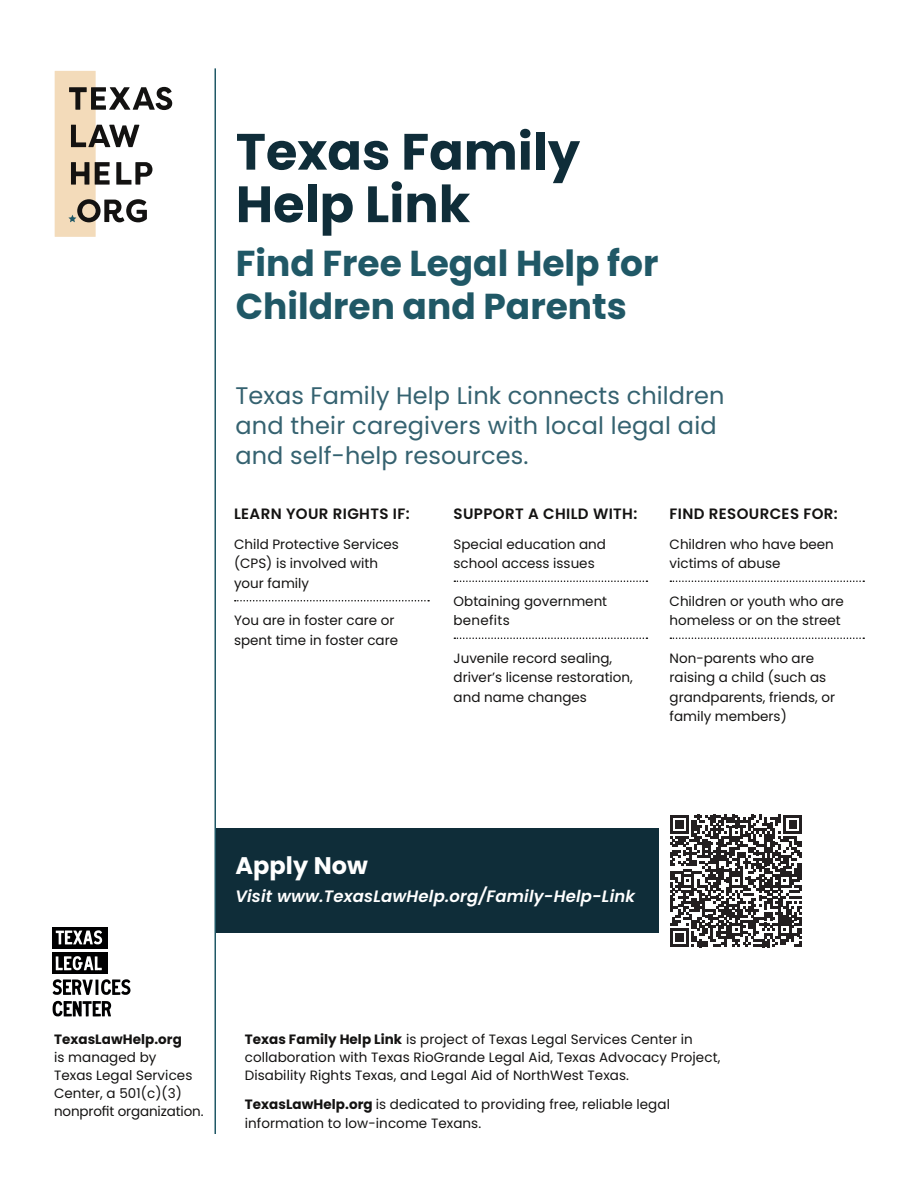
<style>
.page{position:relative;width:918px;height:1188px;background:#fff}
.page>*{position:absolute;margin:0;border:0;box-sizing:border-box;transform-origin:0 0}
.Paragraph_Style_1{font:700 51px/52.5px "Poppins";color:#0f2d39}
.t1{font:700 36px/43.2px "Poppins";color:#205866}
.t2{font:24px/30px "Poppins";letter-spacing:.005em;color:#356270}
.Body{font:700 24px "Poppins";letter-spacing:.005em;color:#fff}
.Body-2{font:italic 600 16.5px "Poppins";letter-spacing:.01em;color:#fff}
.Body-3{font:600 15px "Poppins";letter-spacing:.025em;color:#141312}
.Body-4{font:13.5px/19.5px "Poppins";color:#141312}
.Bullets_-_Ellipsis{font:13.5px/19.5px "Poppins";color:#141312}
.Body_-_list_-_last{font:13.5px/19.5px "Poppins";color:#141312}
.s1{font-weight:700}
</style>
<div class="page">
<div style="left:215px;top:829px;width:552px;height:104px;background:#0f2d39"></div>
<div style="left:55px;top:71px;width:41px;height:166px;background:#f3dbba"></div>
<svg style="left:69px;top:87px;width:103px;height:23px"></svg>
<svg style="left:71px;top:125px;width:68px;height:22px"></svg>
<svg style="left:71px;top:162px;width:18px;height:23px"></svg>
<svg style="left:95px;top:162px;width:15px;height:23px"></svg>
<svg style="left:116px;top:162px;width:36px;height:23px"></svg>
<svg style="left:69px;top:199px;width:78px;height:23px"></svg>
<svg style="left:235px;top:600px;width:194px;height:1px"></svg>
<svg style="left:454px;top:580px;width:193px;height:2px"></svg>
<svg style="left:454px;top:637px;width:193px;height:2px"></svg>
<svg style="left:670px;top:580px;width:194px;height:2px"></svg>
<svg style="left:670px;top:637px;width:194px;height:2px"></svg>
<div style="left:659px;top:804px;width:154px;height:154px;background:#fff"></div>
<svg style="left:670px;top:815px;width:132px;height:132px"></svg>
<hr style="left:214px;top:68px;width:2px;height:1066px;background:#205866">
<svg style="left:53px;top:979px;width:77px;height:16px"></svg>
<svg style="left:53px;top:1001px;width:58px;height:15px"></svg>
<div style="left:52px;top:927px;width:55px;height:22px;background:#000001"></div>
<div style="left:52px;top:952px;width:55px;height:22px;background:#000001"></div>
<svg style="left:56px;top:930px;width:46px;height:15px"></svg>
<svg style="left:56px;top:956px;width:46px;height:15px"></svg>
<p class="Paragraph_Style_1" style="left:236px;top:126px;width:346px">Texas Family<br>Help Link</p>
<p class="t1" style="left:236px;top:242px;width:424px">Find Free Legal Help for<br>Children and Parents</p>
<h3 class="t2" style="left:235px;top:381px;width:491px">Texas Family Help Link connects children and their caregivers with local legal aid and self-help resources.</h3>
<p class="Body-3" style="left:234px;top:505px;width:177px">LEARN YOUR RIGHTS IF:</p>
<p class="Bullets_-_Ellipsis" style="left:234px;top:535px;width:167px">Child Protective Services (CPS) is involved with your family</p>
<p class="Body_-_list_-_last" style="left:234px;top:611px;width:166px">You are in foster care or spent time in foster care</p>
<p class="Body-3" style="left:454px;top:505px;width:185px">SUPPORT A CHILD WITH:</p>
<p class="Body-4" style="left:454px;top:535px;width:154px">Special education and school access issues</p>
<p class="Body-4" style="left:454px;top:592px;width:155px">Obtaining government benefits</p>
<p class="Body-4" style="left:454px;top:649px;width:181px">Juvenile record sealing, driver’s license restoration, and name changes</p>
<p class="Body-3" style="left:670px;top:505px;width:170px">FIND RESOURCES FOR:</p>
<p class="Body-4" style="left:670px;top:535px;width:166px">Children who have been victims of abuse</p>
<p class="Body-4" style="left:670px;top:592px;width:176px">Children or youth who are homeless or on the street</p>
<p class="Body-4" style="left:670px;top:649px;width:167px">Non-parents who are raising a child (such as grandparents, friends, or family members)</p>
<p class="Body" style="left:235px;top:851px;width:134px">Apply Now</p>
<p class="Body-2" style="left:235px;top:887px;width:401px">Visit www.TexasLawHelp.org/Family-Help-Link</p>
<p class="Body-4" style="left:54px;top:1030px;width:151px;line-height:18px"><span class="s1">TexasLawHelp.org<br></span>is managed by<br>Texas Legal Services<br>Center, a 501(c)(3) nonprofit organization.</p>
<p class="Body-4" style="left:245px;top:1030px;width:477px;line-height:18px"><span class="s1">Texas Family Help Link</span> is project of Texas Legal Services Center in collaboration with Texas RioGrande Legal Aid, Texas Advocacy Project,<br>Disability Rights Texas, and Legal Aid of NorthWest Texas.</p>
<p class="Body-4" style="left:245px;top:1094px;width:427px"><span class="s1">TexasLawHelp.org</span> is dedicated to providing free, reliable legal information to low-income Texans.</p>
</div>
